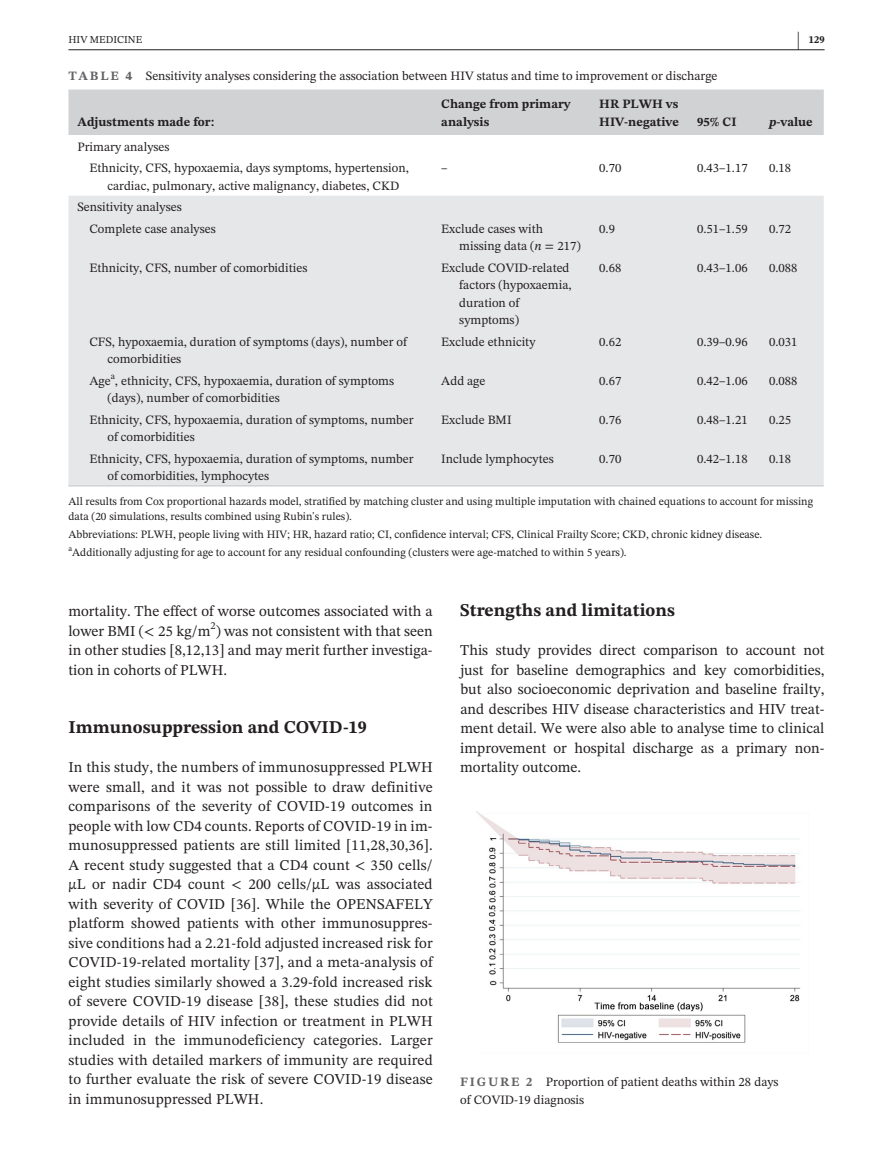
<style>
.page{position:relative;width:893px;height:1174px;background:#fff}
.page>*{position:absolute;margin:0;border:0;box-sizing:border-box;transform-origin:0 0}
.t1{font:700 21px "STIX Two Text";color:#231f20;scale:.42 1}
.t2{font:700 18px "STIX Two Text";color:#231f20}
.t3{font:15px/19.5px "STIX Two Text";color:#231f20}
.t4{font:12.75px/17.2px "STIX Two Text";color:#231f20}
.t5{font:700 12.75px/17.2px "STIX Two Text";color:#231f20}
.t6{font:11.25px/15.8px "STIX Two Text";color:#231f20}
.t7{font:10.5px "STIX Two Text";color:#231f20}
.t8{font:700 10.5px "STIX Two Text";color:#231f20}
.t9{font:7.8px "STIX Two Text";color:#231f20}
.s1{font-weight:700;color:#636366}
.s2{font-style:italic}
</style>
<div class="page">
<hr style="left:68px;top:49px;width:756px;height:1px;background:#231f20">
<div style="left:68px;top:90px;width:756px;height:45px;background:#d1d2d4"></div>
<svg style="left:68px;top:196px;width:756px;height:289px;background:#e6e7e9"></svg>
<hr style="left:68px;top:485px;width:364px;height:1px;background:#d1d2d4">
<hr style="left:432px;top:485px;width:158px;height:1px;background:#d1d2d4">
<hr style="left:590px;top:485px;width:98px;height:1px;background:#d1d2d4">
<hr style="left:688px;top:485px;width:72px;height:1px;background:#d1d2d4">
<hr style="left:760px;top:485px;width:64px;height:1px;background:#d1d2d4">
<img style="left:477px;top:811px;width:323px;height:232px">
<h1 class="t1" style="left:797px;top:24px;width:8px">|</h1>
<p class="t7" style="left:68px;top:32px;width:75px">HIV MEDICINE</p>
<p class="t8" style="left:809px;top:32px;width:17px">129</p>
<p class="t4" style="left:68px;top:67px;width:651px"><span class="s1">TABLE 4</span> Sensitivity analyses considering the association between HIV status and time to improvement or discharge</p>
<p class="t5" style="left:77px;top:113px;width:138px">Adjustments made for:</p>
<p class="t5" style="left:441px;top:96px;width:131px">Change from primary analysis</p>
<p class="t5" style="left:599px;top:96px;width:81px">HR PLWH vs<br>HIV-negative</p>
<p class="t5" style="left:697px;top:113px;width:41px">95% CI</p>
<p class="t5" style="left:769px;top:113px;width:45px"><span class="s2">p</span>-value</p>
<p class="t4" style="left:89px;top:135px;width:321px;line-height:21.8px;text-indent:-12px">Primary analyses<br>Ethnicity, CFS, hypoxaemia, days symptoms, hypertension,</p>
<p class="t4" style="left:107px;top:177px;width:293px">cardiac, pulmonary, active malignancy, diabetes, CKD</p>
<p class="t4" style="left:89px;top:196px;width:128px;line-height:21.8px;text-indent:-12px">Sensitivity analyses<br>Complete case analyses</p>
<p class="t4" style="left:441px;top:159px;width:8px">–</p>
<p class="t4" style="left:599px;top:159px;width:24px">0.70</p>
<p class="t4" style="left:697px;top:159px;width:52px">0.43–1.17</p>
<p class="t4" style="left:769px;top:159px;width:24px">0.18</p>
<p class="t4" style="left:459px;top:220px;width:123px;text-indent:-18px">Exclude cases with missing data (<span class="s2">n</span> = 217)</p>
<p class="t4" style="left:599px;top:220px;width:17px">0.9</p>
<p class="t4" style="left:697px;top:220px;width:52px">0.51–1.59</p>
<p class="t4" style="left:769px;top:220px;width:24px">0.72</p>
<p class="t4" style="left:89px;top:259px;width:219px">Ethnicity, CFS, number of comorbidities</p>
<p class="t4" style="left:459px;top:259px;width:114px;text-indent:-18px">Exclude COVID-related factors (hypoxaemia, duration of symptoms)</p>
<p class="t4" style="left:599px;top:259px;width:24px">0.68</p>
<p class="t4" style="left:697px;top:259px;width:52px">0.43–1.06</p>
<p class="t4" style="left:769px;top:259px;width:30px">0.088</p>
<p class="t4" style="left:107px;top:333px;width:301px;text-indent:-18px">CFS, hypoxaemia, duration of symptoms (days), number of comorbidities</p>
<p class="t4" style="left:441px;top:333px;width:96px">Exclude ethnicity</p>
<p class="t4" style="left:599px;top:333px;width:24px">0.62</p>
<p class="t4" style="left:697px;top:333px;width:52px">0.39–0.96</p>
<p class="t4" style="left:769px;top:333px;width:30px">0.031</p>
<p class="t4" style="left:107px;top:372px;width:288px;text-indent:-18px">Age<sup>a</sup>, ethnicity, CFS, hypoxaemia, duration of symptoms (days), number of comorbidities</p>
<p class="t4" style="left:441px;top:372px;width:46px">Add age</p>
<p class="t4" style="left:599px;top:372px;width:24px">0.67</p>
<p class="t4" style="left:697px;top:372px;width:52px">0.42–1.06</p>
<p class="t4" style="left:769px;top:372px;width:30px">0.088</p>
<p class="t4" style="left:107px;top:410px;width:308px;text-indent:-18px">Ethnicity, CFS, hypoxaemia, duration of symptoms, number of comorbidities</p>
<p class="t4" style="left:441px;top:410px;width:72px">Exclude BMI</p>
<p class="t4" style="left:599px;top:410px;width:24px">0.76</p>
<p class="t4" style="left:697px;top:410px;width:52px">0.48–1.21</p>
<p class="t4" style="left:769px;top:410px;width:24px">0.25</p>
<p class="t4" style="left:107px;top:449px;width:308px;text-indent:-18px">Ethnicity, CFS, hypoxaemia, duration of symptoms, number of comorbidities, lymphocytes</p>
<p class="t4" style="left:441px;top:449px;width:114px">Include lymphocytes</p>
<p class="t4" style="left:599px;top:449px;width:24px">0.70</p>
<p class="t4" style="left:697px;top:449px;width:52px">0.42–1.18</p>
<p class="t4" style="left:769px;top:449px;width:24px">0.18</p>
<p class="t6" style="left:68px;top:493px;width:746px">All results from Cox proportional hazards model, stratified by matching cluster and using multiple imputation with chained equations to account for missing data (20 simulations, results combined using Rubin's rules).</p>
<p class="t6" style="left:68px;top:526px;width:695px">Abbreviations: PLWH, people living with HIV; HR, hazard ratio; CI, confidence interval; CFS, Clinical Frailty Score; CKD, chronic kidney disease.</p>
<p class="t9" style="left:68px;top:543px;width:5px">a</p>
<p class="t6" style="left:72px;top:544px;width:556px">Additionally adjusting for age to account for any residual confounding (clusters were age-matched to within 5 years).</p>
<p class="t3" style="left:68px;top:601px;width:366px">mortality. The effect of worse outcomes associated with a lower BMI (&lt; 25 kg/m ) was not consistent with that seen</p>
<p class="t7" style="left:210px;top:618px;width:7px">2</p>
<p class="t3" style="left:68px;top:640px;width:366px">in other studies [8,12,13] and may merit further investiga&shy;tion in cohorts of PLWH.</p>
<p class="t2" style="left:68px;top:714px;width:300px">Immunosuppression and COVID-19</p>
<p class="t3" style="left:68px;top:757px;width:366px;text-align:justify">In this study, the numbers of immunosuppressed PLWH were small, and it was not possible to draw definitive comparisons of the severity of COVID-19 outcomes in people with low CD4 counts. Reports of COVID-19 in im&shy;munosuppressed patients are still limited [11,28,30,36].<br>A recent study suggested that a CD4 count &lt; 350 cells/ µL or nadir CD4 count &lt; 200 cells/µL was associated with severity of COVID [36]. While the OPENSAFELY platform showed patients with other immunosuppres&shy;sive conditions had a 2.21-fold adjusted increased risk for COVID-19-related mortality [37], and a meta-analysis of eight studies similarly showed a 3.29-fold increased risk of severe COVID-19 disease [38], these studies did not provide details of HIV infection or treatment in PLWH included in the immunodeficiency categories. Larger studies with detailed markers of immunity are required to further evaluate the risk of severe COVID-19 disease in immunosuppressed PLWH.</p>
<p class="t2" style="left:460px;top:597px;width:216px">Strengths and limitations</p>
<p class="t3" style="left:460px;top:640px;width:366px;text-align:justify">This study provides direct comparison to account not just for baseline demographics and key comorbidities, but also socioeconomic deprivation and baseline frailty, and describes HIV disease characteristics and HIV treat&shy;ment detail. We were also able to analyse time to clinical improvement or hospital discharge as a primary non&shy;mortality outcome.</p>
<p class="t4" style="left:460px;top:1072px;width:320px;line-height:18px"><span class="s1">FIGURE 2</span> Proportion of patient deaths within 28 days of COVID-19 diagnosis</p>
</div>
